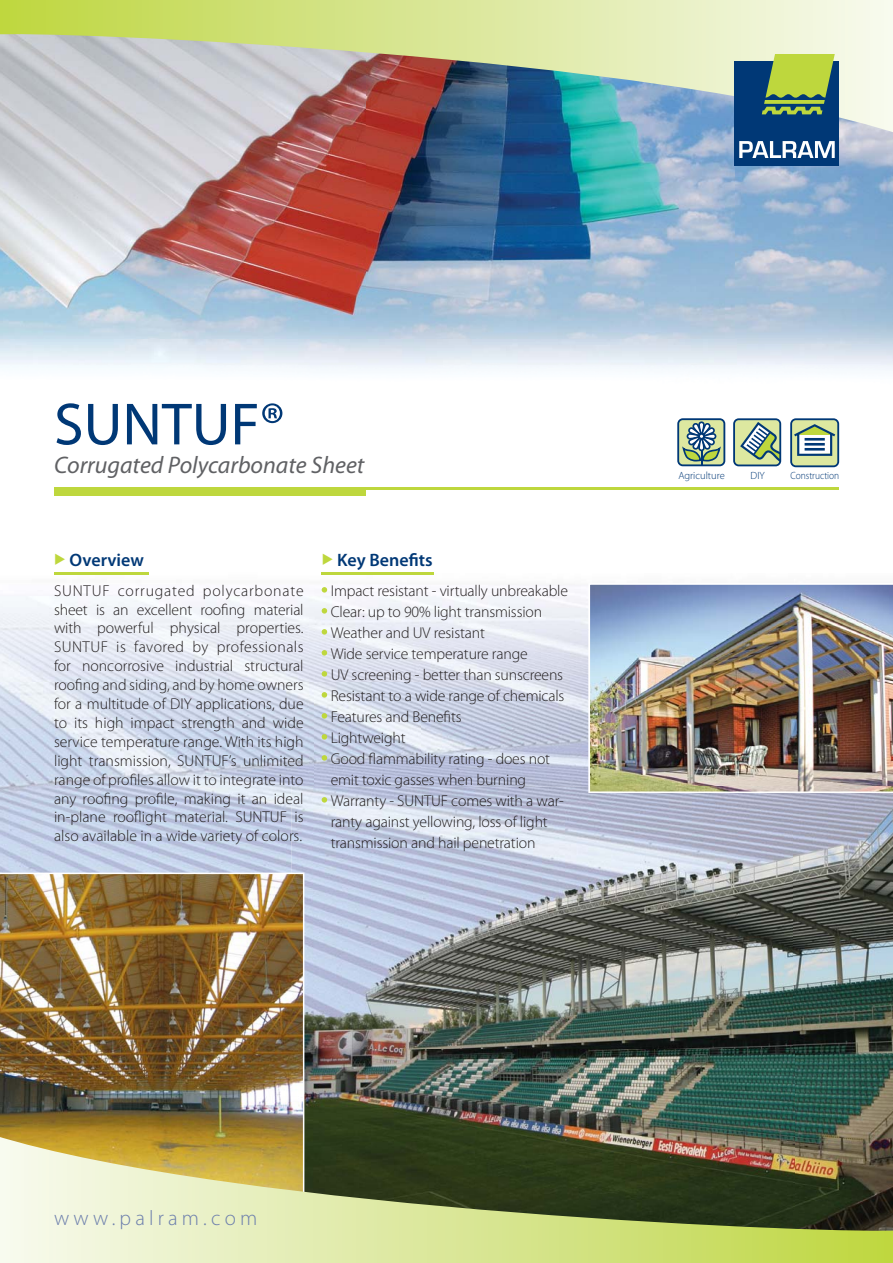
<style>
.page{position:relative;width:893px;height:1263px;background:#fff}
.page>*{position:absolute;margin:0;border:0;box-sizing:border-box;transform-origin:0 0}
.t1{font:60px "Myriad Pro";color:#003876}
.t2{font:italic 24px "Myriad Pro";color:#606164}
.t3{font:300 21px "Myriad Pro";letter-spacing:.2em;color:#6e80ad}
.t4{font:600 18px "Myriad Pro";color:#003876}
.t5{font:300 15.75px/18.9px "Myriad Pro";letter-spacing:-.01em;color:#231f20;text-align:justify}
.t6{font:300 10.5px "Myriad Pro";color:#003876}
.t7{font:300 10.5px "Myriad Pro";color:#003876;scale:.9 1}
</style>
<div class="page">
<img style="left:0;top:572px;width:420px;height:111px">
<img style="left:420px;top:422px;width:420px;height:208px">
<img style="left:420px;top:630px;width:169px;height:157px">
<img style="left:0;top:683px;width:314px;height:190px">
<img style="left:314px;top:683px;width:106px;height:104px">
<img style="left:589px;top:583px;width:304px;height:204px">
<img style="left:291px;top:787px;width:602px;height:347px">
<img style="left:589px;top:787px;width:304px;height:6px">
<img style="left:0;top:873px;width:304px;height:261px">
<img style="left:0;top:136px;width:736px;height:230px">
<img style="left:736px;top:136px;width:157px;height:230px">
<hr style="left:54px;top:487px;width:785px;height:3px;background:#bed73d">
<svg style="left:0;top:0;width:893px;height:136px;background:#bbc2a8"></svg>
<svg style="left:0;top:1134px;width:893px;height:129px;background:#999d68"></svg>
<div style="left:735px;top:61px;width:104px;height:105px;background:#003876"></div>
<svg style="left:739px;top:141px;width:96px;height:17px"></svg>
<svg style="left:762px;top:54px;width:73px;height:60px"></svg>
<hr style="left:54px;top:573px;width:94px;height:2px;background:#bed73d">
<svg style="left:677px;top:418px;width:48px;height:48px;background:#8aa694"></svg>
<svg style="left:790px;top:418px;width:49px;height:49px"></svg>
<hr style="left:805px;top:438px;width:20px;height:3px;background:#003876">
<hr style="left:805px;top:443px;width:20px;height:3px;background:#003876">
<hr style="left:805px;top:448px;width:20px;height:3px;background:#003876">
<svg style="left:733px;top:418px;width:48px;height:48px;background:#9ab395"></svg>
<svg style="left:322px;top:587px;width:5px;height:6px"></svg>
<svg style="left:322px;top:608px;width:5px;height:6px"></svg>
<svg style="left:322px;top:629px;width:5px;height:6px"></svg>
<svg style="left:322px;top:650px;width:5px;height:6px"></svg>
<svg style="left:322px;top:671px;width:5px;height:6px"></svg>
<svg style="left:322px;top:692px;width:5px;height:6px"></svg>
<svg style="left:322px;top:713px;width:5px;height:6px"></svg>
<svg style="left:322px;top:734px;width:5px;height:6px"></svg>
<svg style="left:322px;top:755px;width:5px;height:6px"></svg>
<svg style="left:322px;top:797px;width:5px;height:6px"></svg>
<hr style="left:322px;top:573px;width:112px;height:2px;background:#bed73d">
<div style="left:54px;top:490px;width:312px;height:6px;background:#bed73d"></div>
<h1 class="t1" style="left:54px;top:402px;width:232px">SUNTUF®</h1>
<h2 class="t2" style="left:54px;top:456px;width:312px">Corrugated Polycarbonate Sheet</h2>
<p class="t4" style="left:70px;top:553px;width:76px">Overview</p>
<p class="t5" style="left:54px;top:582px;width:251px">SUNTUF corrugated polycarbonate sheet is an excellent roofing material with powerful physical properties.<br>SUNTUF is favored by professionals for noncorrosive industrial structural roofing and siding, and by home owners for a multitude of DIY applications, due to its high impact strength and wide service temperature range. With its high light transmission, SUNTUF’s unlimited range of profiles allow it to integrate into any roofing profile, making it an ideal in-plane rooflight material. SUNTUF is also available in a wide variety of colors.</p>
<p class="t4" style="left:337px;top:553px;width:97px">Key Benefits</p>
<p class="t5" style="left:331px;top:581px;width:239px;line-height:21px;text-align:left">Impact resistant - virtually unbreakable<br>Clear: up to 90% light transmission<br>Weather and UV resistant<br>Wide service temperature range<br>UV screening - better than sunscreens<br>Resistant to a wide range of chemicals<br>Features and Benefits<br>Lightweight<br>Good flammability rating - does not emit toxic gasses when burning<br>Warranty - SUNTUF comes with a war&shy;ranty against yellowing, loss of light transmission and hail penetration</p>
<p class="t6" style="left:678px;top:471px;width:48px">Agriculture</p>
<p class="t6" style="left:751px;top:472px;width:16px">DIY</p>
<p class="t7" style="left:790px;top:472px;width:56px">Construction</p>
<h3 class="t3" style="left:54px;top:1210px;width:205px">www.palram.com</h3>
</div>
